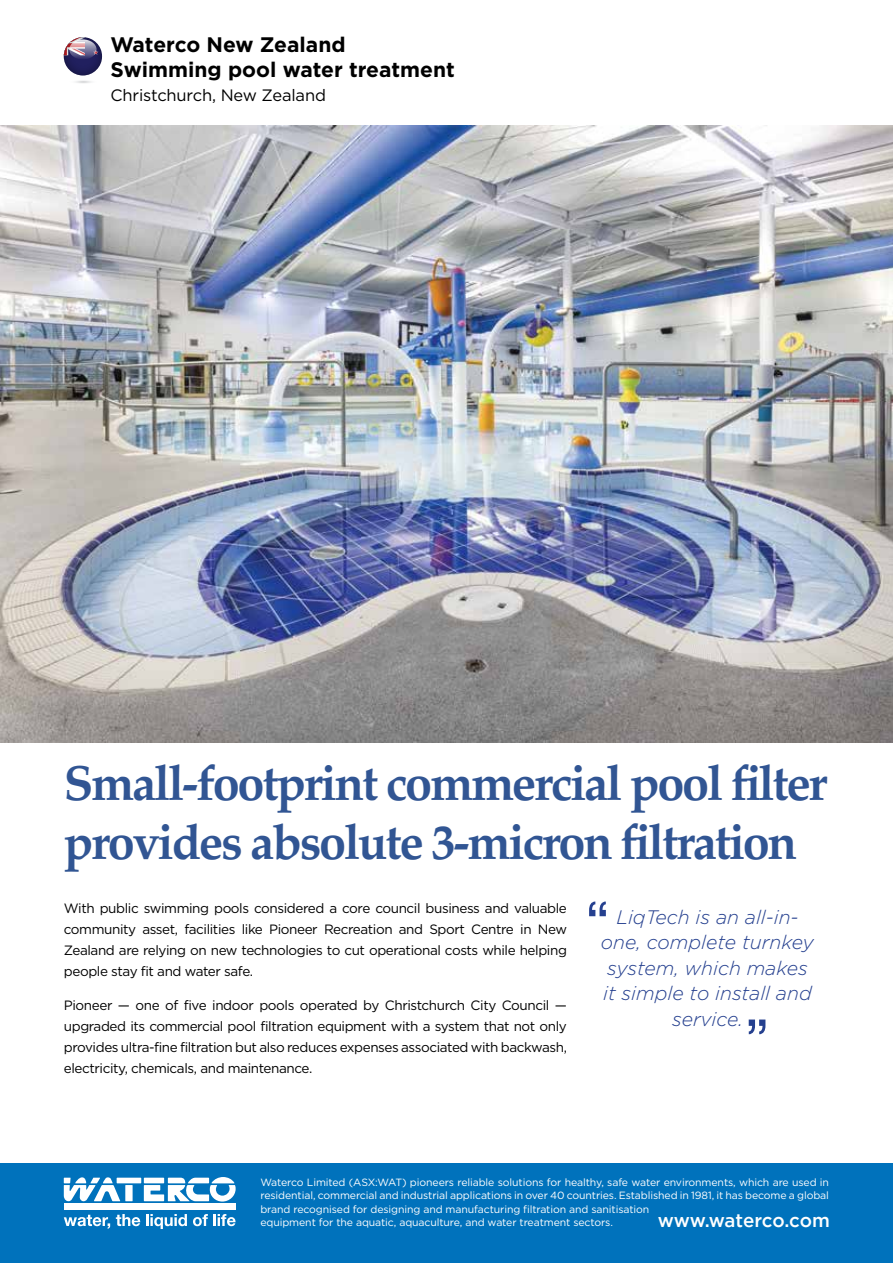
<style>
.page{position:relative;width:893px;height:1263px;background:#fff}
.page>*{position:absolute;margin:0;border:0;box-sizing:border-box;transform-origin:0 0}
.t1{font:700 49.5px/59.4px "Palatino";letter-spacing:-.045em;color:#315593}
.t2{font:700 21px/25.2px "Gotham HTF";color:#000}
.t3{font:italic 300 19.5px/25.5px "Gotham HTF";color:#25408f;text-align:center}
.t4{font:500 18.75px "Gotham";letter-spacing:-.01em;color:#fff}
.t5{font:16.5px "Gotham HTF";letter-spacing:-.01em;color:#000}
.t6{font:13.5px/21px "Gotham HTF";letter-spacing:-.03em;color:#000;text-align:justify}
.t7{font:10.5px/13.5px "Gotham HTF";letter-spacing:-.01em;color:#fff}
</style>
<div class="page">
<div style="left:0;top:1163px;width:893px;height:100px;background:#0072bc"></div>
<svg style="left:64px;top:1177px;width:56px;height:24px"></svg>
<div style="left:64px;top:1203px;width:172px;height:7px;background:#fff"></div>
<svg style="left:64px;top:1215px;width:46px;height:14px"></svg>
<svg style="left:116px;top:1214px;width:24px;height:12px"></svg>
<svg style="left:146px;top:1214px;width:41px;height:15px"></svg>
<svg style="left:193px;top:1214px;width:43px;height:12px"></svg>
<div style="left:125px;top:1185px;width:8px;height:16px;background:#fff"></div>
<div style="left:117px;top:1178px;width:24px;height:5px;background:#fff"></div>
<svg style="left:144px;top:1177px;width:92px;height:24px"></svg>
<svg style="left:749px;top:1019px;width:16px;height:15px"></svg>
<svg style="left:589px;top:901px;width:17px;height:15px"></svg>
<svg style="left:76px;top:80px;width:15px;height:3px"></svg>
<svg style="left:64px;top:37px;width:38px;height:38px"></svg>
<svg style="left:64px;top:37px;width:21px;height:18px"></svg>
<svg style="left:69px;top:39px;width:28px;height:21px"></svg>
<img style="left:0;top:126px;width:893px;height:617px">
<h2 class="t2" style="left:111px;top:31px;width:346px">Waterco New Zealand<br>Swimming pool water treatment</h2>
<p class="t5" style="left:111px;top:86px;width:217px">Christchurch, New Zealand</p>
<h1 class="t1" style="left:64px;top:752px;width:765px">Small-footprint commercial pool filter provides absolute 3-micron filtration</h1>
<p class="t6" style="left:64px;top:897px;width:505px">With public swimming pools considered a core council business and valuable community asset, facilities like Pioneer Recreation and Sport Centre in New Zealand are relying on new technologies to cut operational costs while helping people stay fit and water safe.</p>
<p class="t6" style="left:64px;top:994px;width:505px">Pioneer — one of five indoor pools operated by Christchurch City Council — upgraded its commercial pool filtration equipment with a system that not only provides ultra-fine filtration but also reduces expenses associated with backwash, electricity, chemicals, and maintenance.</p>
<h3 class="t3" style="left:601px;top:904px;width:215px">LiqTech is an all-in&shy;one, complete turnkey system, which makes it simple to install and service.</h3>
<p class="t7" style="left:260px;top:1175px;width:570px">Waterco Limited (ASX:WAT) pioneers reliable solutions for healthy, safe water environments, which are used in residential, commercial and industrial applications in over 40 countries. Established in 1981, it has become a global brand recognised for designing and manufacturing filtration and sanitisation<br>equipment for the aquatic, aquaculture, and water treatment sectors.</p>
<h3 class="t4" style="left:658px;top:1207px;width:174px">www.waterco.com</h3>
</div>
